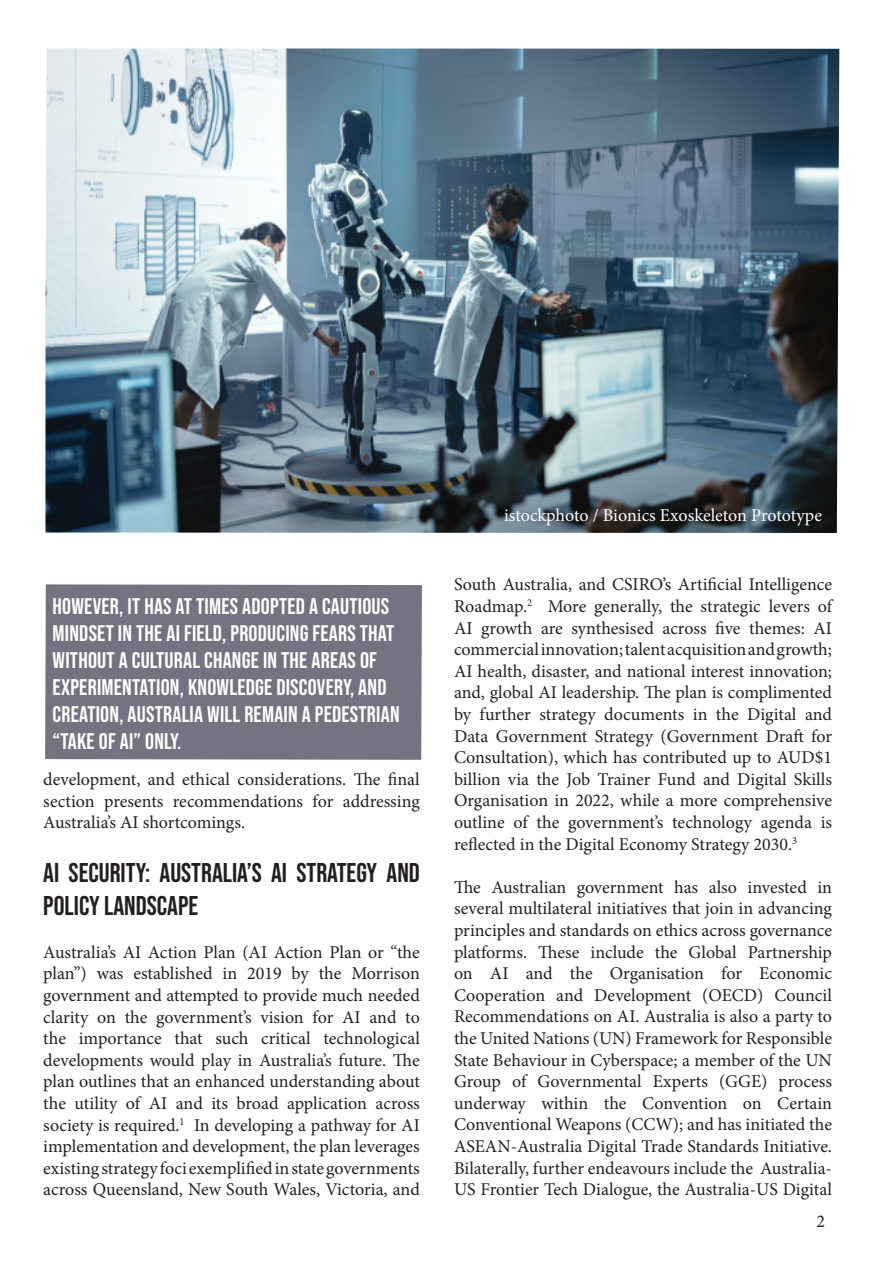
<style>
.page{position:relative;width:893px;height:1263px;background:#fff}
.page>*{position:absolute;margin:0;border:0;box-sizing:border-box;transform-origin:0 0}
.t1{font:27px/32.4px "Bebas Neue";color:#231f20}
.t2{font:22.5px/27px "Bebas Neue";letter-spacing:.01em;color:#fff}
.t3{font:18px/21.6px "Minion Pro";color:#231f20;text-align:justify}
.t4{font:18px "Minion Pro";letter-spacing:-.005em;color:#fff}
</style>
<div class="page">
<div style="left:45px;top:584px;width:377px;height:176px;background:#737381"></div>
<img style="left:45px;top:48px;width:794px;height:485px">
<p class="t2" style="left:53px;top:592px;width:349px">HOWEVER, IT HAS AT TIMES ADOPTED A CAUTIOUS MINDSET IN THE AI FIELD, PRODUCING FEARS THAT WITHOUT A CULTURAL CHANGE IN THE AREAS OF EXPERIMENTATION, KNOWLEDGE DISCOVERY, AND CREATION, AUSTRALIA WILL REMAIN A PEDESTRIAN “TAKE OF AI” ONLY.</p>
<p class="t3" style="left:43px;top:768px;width:378px">development, and ethical considerations. The final section presents recommendations for addressing Australia’s AI shortcomings.</p>
<p class="t1" style="left:43px;top:856px;width:378px">AI SECURITY: AUSTRALIA’S AI STRATEGY AND<br>POLICY LANDSCAPE</p>
<p class="t3" style="left:43px;top:941px;width:378px">Australia’s AI Action Plan (AI Action Plan or “the plan”) was established in 2019 by the Morrison government and attempted to provide much needed clarity on the government’s vision for AI and to the importance that such critical technological developments would play in Australia’s future. The plan outlines that an enhanced understanding about the utility of AI and its broad application across society is required.<sup>1</sup> In developing a pathway for AI implementation and development, the plan leverages existing strategy foci exemplified in state governments across Queensland, New South Wales, Victoria, and</p>
<p class="t4" style="left:504px;top:503px;width:319px">istockphoto / Bionics Exoskeleton Prototype</p>
<p class="t3" style="left:454px;top:574px;width:380px">South Australia, and CSIRO’s Artificial Intelligence Roadmap.<sup>2</sup> More generally, the strategic levers of AI growth are synthesised across five themes: AI commercial innovation; talent acquisition and growth; AI health, disaster, and national interest innovation; and, global AI leadership. The plan is complimented by further strategy documents in the Digital and Data Government Strategy (Government Draft for Consultation), which has contributed up to AUD$1 billion via the Job Trainer Fund and Digital Skills Organisation in 2022, while a more comprehensive outline of the government’s technology agenda is reflected in the Digital Economy Strategy 2030.<sup>3</sup></p>
<p class="t3" style="left:454px;top:876px;width:380px">The Australian government has also invested in several multilateral initiatives that join in advancing principles and standards on ethics across governance platforms. These include the Global Partnership on AI and the Organisation for Economic Cooperation and Development (OECD) Council Recommendations on AI. Australia is also a party to the United Nations (UN) Framework for Responsible State Behaviour in Cyberspace; a member of the UN Group of Governmental Experts (GGE) process underway within the Convention on Certain Conventional Weapons (CCW); and has initiated the ASEAN-Australia Digital Trade Standards Initiative.<br>Bilaterally, further endeavours include the Australia-US Frontier Tech Dialogue, the Australia-US Digital</p>
<p class="t3" style="left:816px;top:1211px;width:10px">2</p>
</div>
